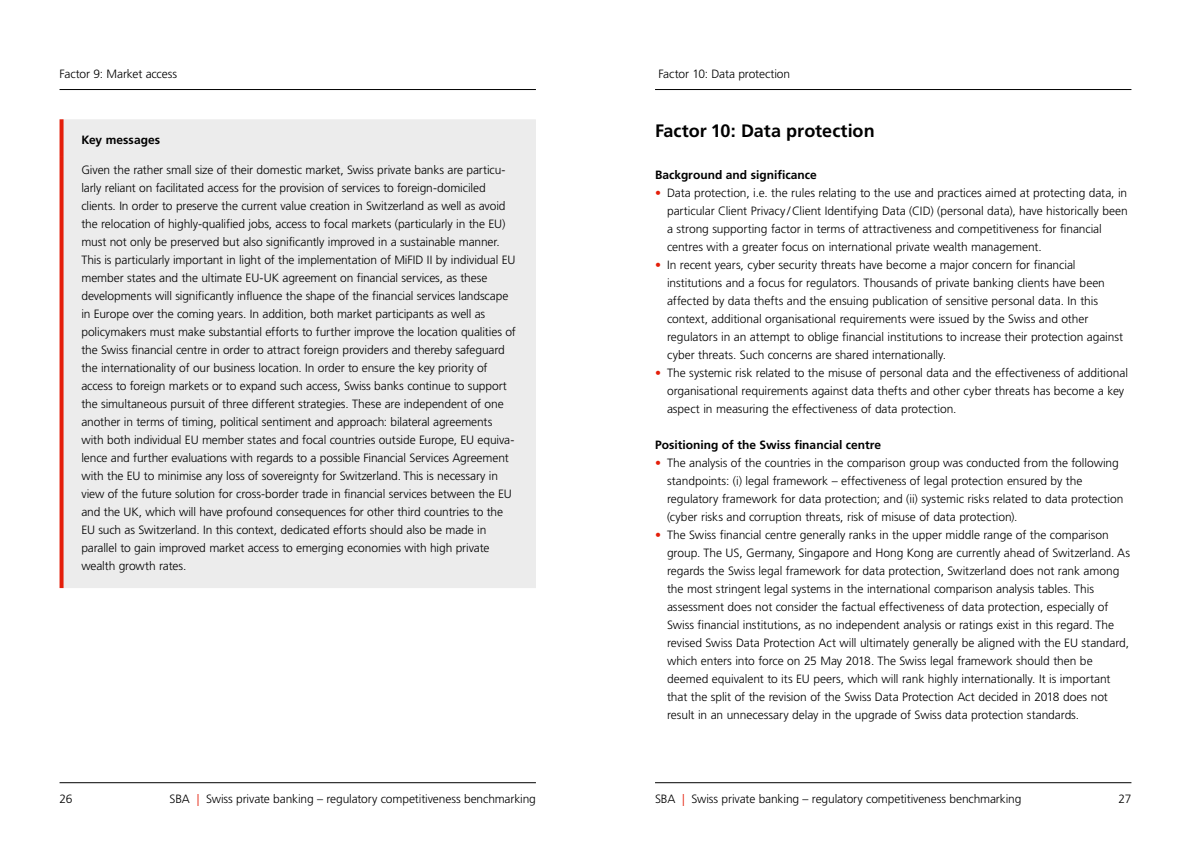
<style>
.page{position:relative;width:1191px;height:842px;background:#fff}
.page>*{position:absolute;margin:0;border:0;box-sizing:border-box;transform-origin:0 0}
.FACTOR-TITEL{font:700 18px "Frutiger LT Std";color:#000}
.BOXBODY{font:300 12px/18px "Frutiger LT Std";letter-spacing:-.01em;color:#000}
.BODY_UNTERTITEL{font:700 12px "Frutiger LT Std";color:#000}
.PAGE_HEADER{font:300 12px "Frutiger LT Std";letter-spacing:-.01em;color:#000}
.BOXTITEL{font:700 12px "Frutiger LT Std";letter-spacing:.005em;color:#000}
.s1{color:#e41e0a}
</style>
<div class="page">
<div style="left:64px;top:119px;width:472px;height:469px;background:#ececec"></div>
<svg style="left:60px;top:119px;width:4px;height:37px"></svg>
<svg style="left:60px;top:156px;width:4px;height:432px;background:#e43523"></svg>
<hr style="left:655px;top:782px;width:476px;height:1px;background:#000">
<hr style="left:60px;top:782px;width:476px;height:1px;background:#000">
<hr style="left:655px;top:89px;width:476px;height:1px;background:#000">
<hr style="left:60px;top:89px;width:476px;height:1px;background:#000">
<p class="BOXBODY" style="left:60px;top:65px;width:119px">Factor 9: Market access</p>
<p class="PAGE_HEADER" style="left:658px;top:67px;width:133px">Factor 10: Data protection</p>
<p class="BOXTITEL" style="left:81px;top:133px;width:80px">Key messages</p>
<p class="BOXBODY" style="left:81px;top:161px;width:436px">Given the rather small size of their domestic market, Swiss private banks are particu&shy;larly reliant on facilitated access for the provision of services to foreign-domiciled clients. In order to preserve the current value creation in Switzerland as well as avoid the relocation of highly-qualified jobs, access to focal markets (particularly in the EU) must not only be preserved but also significantly improved in a sustainable manner.<br>This is particularly important in light of the implementation of MiFID II by individual EU member states and the ultimate EU-UK agreement on financial services, as these developments will significantly influence the shape of the financial services landscape in Europe over the coming years. In addition, both market participants as well as policymakers must make substantial efforts to further improve the location qualities of the Swiss financial centre in order to attract foreign providers and thereby safeguard the internationality of our business location. In order to ensure the key priority of access to foreign markets or to expand such access, Swiss banks continue to support the simultaneous pursuit of three different strategies. These are independent of one another in terms of timing, political sentiment and approach: bilateral agreements with both individual EU member states and focal countries outside Europe, EU equiva&shy;lence and further evaluations with regards to a possible Financial Services Agreement with the EU to minimise any loss of sovereignty for Switzerland. This is necessary in view of the future solution for cross-border trade in financial services between the EU and the UK, which will have profound consequences for other third countries to the EU such as Switzerland. In this context, dedicated efforts should also be made in parallel to gain improved market access to emerging economies with high private wealth growth rates.</p>
<p class="FACTOR-TITEL" style="left:655px;top:120px;width:221px">Factor 10: Data protection</p>
<p class="BODY_UNTERTITEL" style="left:655px;top:168px;width:163px">Background and significance</p>
<p class="BOXBODY" style="left:667px;top:184px;width:462px;text-indent:-12px"><span class="s1">•</span> Data protection, i.e. the rules relating to the use and practices aimed at protecting data, in particular Client Privacy /Client Identifying Data (CID) (personal data), have historically been a strong supporting factor in terms of attractiveness and competitiveness for financial centres with a greater focus on international private wealth management.</p>
<p class="BOXBODY" style="left:667px;top:256px;width:457px;text-indent:-12px"><span class="s1">•</span> In recent years, cyber security threats have become a major concern for financial institutions and a focus for regulators. Thousands of private banking clients have been affected by data thefts and the ensuing publication of sensitive personal data. In this context, additional organisational requirements were issued by the Swiss and other regulators in an attempt to oblige financial institutions to increase their protection against cyber threats. Such concerns are shared internationally.</p>
<p class="BOXBODY" style="left:667px;top:364px;width:462px;text-indent:-12px"><span class="s1">•</span> The systemic risk related to the misuse of personal data and the effectiveness of additional organisational requirements against data thefts and other cyber threats has become a key aspect in measuring the effectiveness of data protection.</p>
<p class="BODY_UNTERTITEL" style="left:655px;top:438px;width:228px">Positioning of the Swiss financial centre</p>
<p class="BOXBODY" style="left:667px;top:454px;width:458px;text-indent:-12px"><span class="s1">•</span> The analysis of the countries in the comparison group was conducted from the following standpoints: (i) legal framework – effectiveness of legal protection ensured by the regulatory framework for data protection; and (ii) systemic risks related to data protection (cyber risks and corruption threats, risk of misuse of data protection).</p>
<p class="BOXBODY" style="left:667px;top:526px;width:465px;text-indent:-12px"><span class="s1">•</span> The Swiss financial centre generally ranks in the upper middle range of the comparison group. The US, Germany, Singapore and Hong Kong are currently ahead of Switzerland. As regards the Swiss legal framework for data protection, Switzerland does not rank among the most stringent legal systems in the international comparison analysis tables. This assessment does not consider the factual effectiveness of data protection, especially of Swiss financial institutions, as no independent analysis or ratings exist in this regard. The revised Swiss Data Protection Act will ultimately generally be aligned with the EU standard, which enters into force on 25 May 2018. The Swiss legal framework should then be deemed equivalent to its EU peers, which will rank highly internationally. It is important that the split of the revision of the Swiss Data Protection Act decided in 2018 does not result in an unnecessary delay in the upgrade of Swiss data protection standards.</p>
<p class="BOXBODY" style="left:60px;top:790px;width:14px">26</p>
<p class="BOXBODY" style="left:170px;top:790px;width:368px">SBA <span class="s1">|</span> Swiss private banking – regulatory competitiveness benchmarking</p>
<p class="BOXBODY" style="left:655px;top:790px;width:368px">SBA <span class="s1">|</span> Swiss private banking – regulatory competitiveness benchmarking</p>
<p class="BOXBODY" style="left:1118px;top:790px;width:14px">27</p>
</div>
